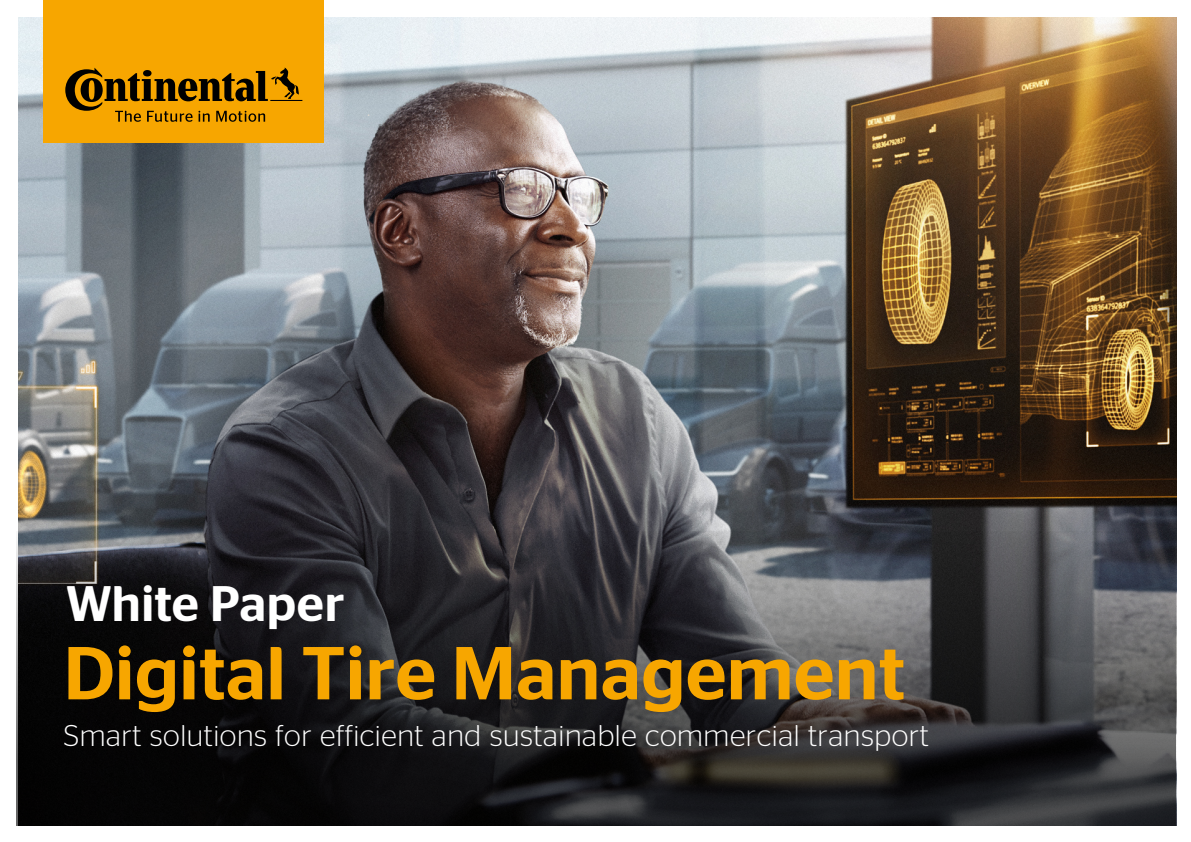
<style>
.page{position:relative;width:1191px;height:842px;background:#fff}
.page>*{position:absolute;margin:0;border:0;box-sizing:border-box;transform-origin:0 0}
.t1{font:500 74.7px "Continental Stag Sans";letter-spacing:.005em;color:#f7a600}
.t2{font:500 49.8px "Continental Stag Sans";letter-spacing:.005em;color:#fff}
.t3{font:300 30px "Continental Stag Sans";letter-spacing:.02em;color:#fff}
</style>
<div class="page">
<img style="left:18px;top:17px;width:1158px;height:808px">
<svg style="left:16px;top:531px;width:1159px;height:295px;background:#2b2b2d"></svg>
<div style="left:43px;top:0;width:281px;height:142px;background:#f7a600"></div>
<svg style="left:65px;top:68px;width:237px;height:54px"></svg>
<h2 class="t2" style="left:66px;top:575px;width:280px">White Paper</h2>
<h1 class="t1" style="left:64px;top:630px;width:842px">Digital Tire Management</h1>
<p class="t3" style="left:64px;top:719px;width:866px">Smart solutions for efficient and sustainable commercial transport</p>
</div>
